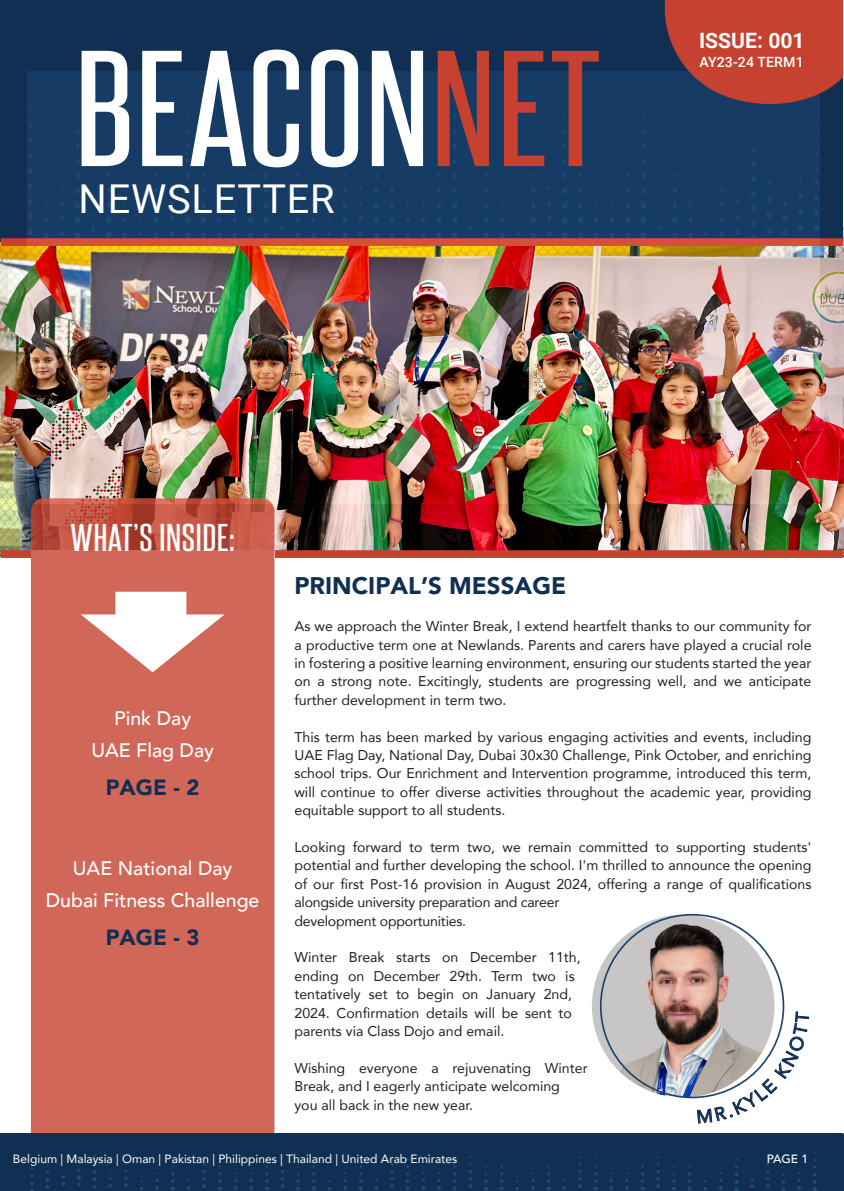
<style>
.page{position:relative;width:844px;height:1191px;background:#fff}
.page>*{position:absolute;margin:0;border:0;box-sizing:border-box;transform-origin:0 0}
.t1{font:140px "Steelfish Rg";letter-spacing:.01em;color:#fff;scale:1.29 1}
.t2{font:39.8px "Roboto";letter-spacing:.02em;color:#fff}
.t3{font:33px "Steelfish Rg";letter-spacing:.01em;color:#fff;scale:1.29 1}
.t4{font:900 24px "Avenir";color:#112f53}
.t5{font:900 22px "Avenir";color:#112f53}
.t6{font:700 21.2px "Roboto";color:#fff}
.t7{font:500 19.6px/32px "Avenir";color:#fff;text-align:center}
.t8{font:14.2px/18.4px "Avenir";color:#231f20}
.t9{font:500 14.2px "Roboto";letter-spacing:.01em;color:#fff}
.t10{font:12px "Avenir";color:#fff}
.t11{font:500 12px "Avenir";color:#fff}
.s1{color:#c6412f}
</style>
<div class="page">
<img style="left:1px;top:246px;width:842px;height:304px">
<div style="left:1px;top:0;width:842px;height:242px;background:#112f53"></div>
<svg style="left:1px;top:550px;width:842px;height:8px;background:#c34231"></svg>
<svg style="left:1px;top:238px;width:842px;height:8px;background:#ce4e3b"></svg>
<svg style="left:31px;top:498px;width:243px;height:635px;background:#cf6556"></svg>
<div style="left:1px;top:1133px;width:842px;height:58px;background:#112f53"></div>
<svg style="left:30px;top:1149px;width:786px;height:42px"></svg>
<div style="left:28px;top:72px;width:791px;height:166px;background:#163b64"></div>
<svg style="left:81px;top:592px;width:143px;height:80px"></svg>
<svg style="left:661px;top:0;width:182px;height:112px;background:#9e3e39"></svg>
<img style="left:592px;top:914px;width:182px;height:183px;border-radius:91px">
<svg style="left:697px;top:1011px;width:112px;height:112px"></svg>
<h3 class="t6" style="left:699px;top:26px;width:107px">ISSUE: 001</h3>
<h1 class="t1" style="left:75px;top:10px;width:409px">BEACON<span class="s1">NET</span></h1>
<p class="t9" style="left:699px;top:52px;width:106px">AY23-24 TERM1</p>
<h2 class="t2" style="left:78px;top:171px;width:258px">NEWSLETTER</h2>
<h3 class="t3" style="left:71px;top:514px;width:129px">WHAT’S INSIDE:</h3>
<h3 class="t7" style="left:91px;top:701px;width:124px">Pink Day<br>UAE Flag Day</h3>
<h3 class="t5" style="left:106px;top:768px;width:95px">PAGE - 2</h3>
<h3 class="t7" style="left:46px;top:851px;width:215px">UAE National Day<br>Dubai Fitness Challenge</h3>
<h3 class="t5" style="left:106px;top:919px;width:95px">PAGE - 3</h3>
<h3 class="t4" style="left:294px;top:565px;width:273px">PRINCIPAL’S MESSAGE</h3>
<p class="t8" style="left:294px;top:616px;width:518px;text-align:justify">As we approach the Winter Break, I extend heartfelt thanks to our community for a productive term one at Newlands. Parents and carers have played a crucial role in fostering a positive learning environment, ensuring our students started the year on a strong note. Excitingly, students are progressing well, and we anticipate further development in term two.</p>
<p class="t8" style="left:294px;top:727px;width:518px;text-align:justify">This term has been marked by various engaging activities and events, including UAE Flag Day, National Day, Dubai 30x30 Challenge, Pink October, and enriching school trips. Our Enrichment and Intervention programme, introduced this term, will continue to offer diverse activities throughout the academic year, providing equitable support to all students.</p>
<p class="t8" style="left:294px;top:837px;width:518px">Looking forward to term two, we remain committed to supporting students' potential and further developing the school. I'm thrilled to announce the opening of our first Post-16 provision in August 2024, offering a range of qualifications alongside university preparation and career<br>development opportunities.</p>
<p class="t8" style="left:294px;top:947px;width:288px">Winter Break starts on December 11th, ending on December 29th. Term two is tentatively set to begin on January 2nd, 2024. Confirmation details will be sent to parents via Class Dojo and email.</p>
<p class="t8" style="left:294px;top:1058px;width:295px">Wishing everyone a rejuvenating Winter<br>Break, and I eagerly anticipate welcoming<br>you all back in the new year.</p>
<p class="t10" style="left:13px;top:1149px;width:446px">Belgium | Malaysia | Oman | Pakistan | Philippines | Thailand | United Arab Emirates</p>
<p class="t11" style="left:766px;top:1148px;width:43px">PAGE 1</p>
</div>
